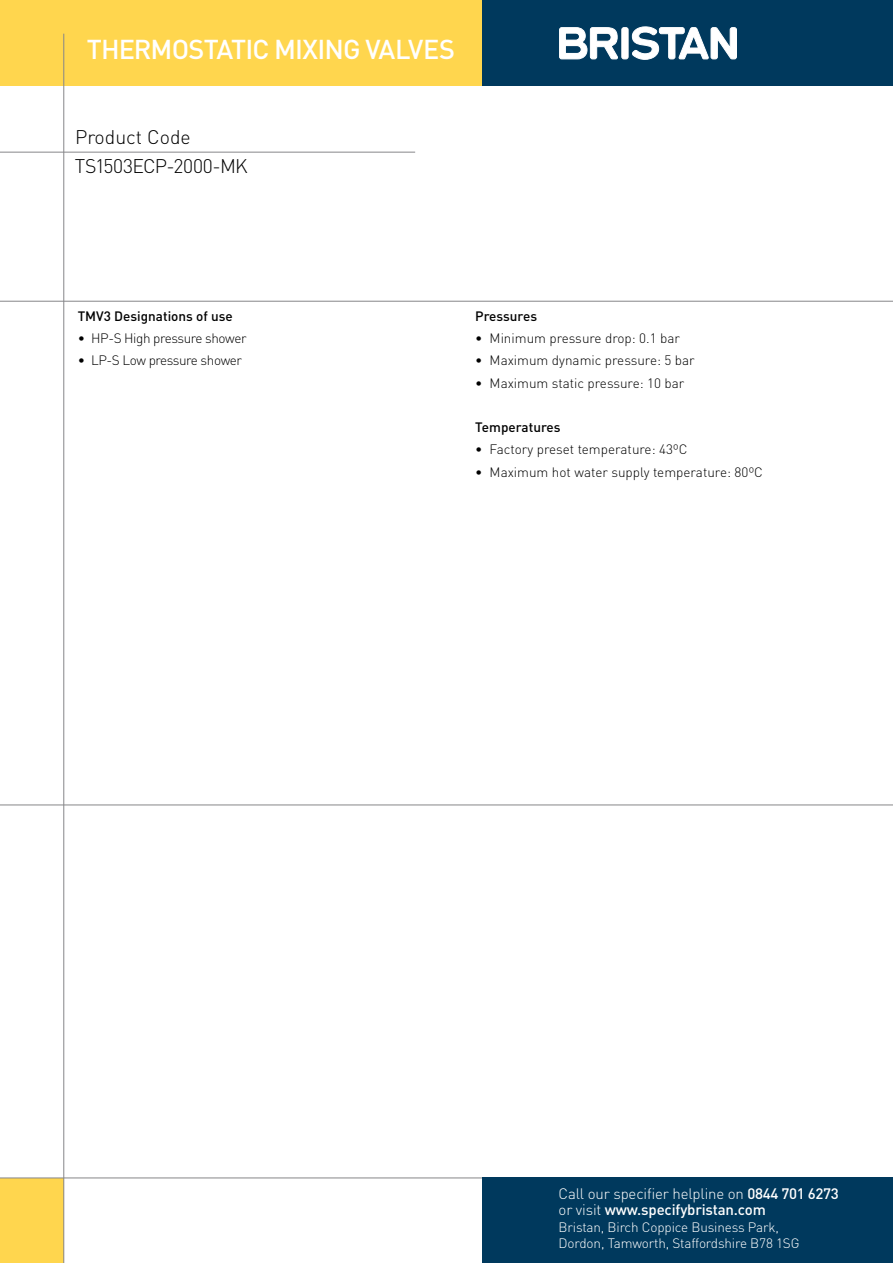
<style>
.page{position:relative;width:893px;height:1263px;background:#fff}
.page>*{position:absolute;margin:0;border:0;box-sizing:border-box;transform-origin:0 0}
.t1{font:500 27px "DIN";letter-spacing:-.035em;color:#fff}
.t2{font:300 19.5px "DIN";letter-spacing:-.01em;color:#000}
.t3{font:300 15px/16.5px "DIN";letter-spacing:-.01em;color:#fff}
.t4{font:300 13.5px "DIN";color:#000}
.t5{font:300 13.5px/16.5px "DIN";letter-spacing:-.01em;color:#fff}
.t6{font:300 13.5px "DIN";letter-spacing:-.03em;color:#000}
.t7{font:500 13.5px "DIN";color:#000}
.s1{font-weight:500}
</style>
<div class="page">
<div style="left:0;top:1178px;width:64px;height:85px;background:#ffd64e"></div>
<div style="left:0;top:0;width:893px;height:85px;background:#ffd64e"></div>
<hr style="left:0;top:805px;width:893px;height:1px;background:#868689">
<hr style="left:0;top:1178px;width:893px;height:1px;background:#868689">
<hr style="left:0;top:301px;width:893px;height:1px;background:#868689">
<hr style="left:64px;top:34px;width:1px;height:1229px;background:#868689">
<div style="left:482px;top:0;width:411px;height:85px;background:#00395d"></div>
<div style="left:622px;top:28px;width:6px;height:31px;background:#fff;border-radius:2px"></div>
<div style="left:622px;top:27px;width:6px;height:32px;border:1px solid #fff;border-radius:2px"></div>
<svg style="left:559px;top:27px;width:59px;height:32px"></svg>
<svg style="left:632px;top:27px;width:105px;height:33px"></svg>
<div style="left:482px;top:1178px;width:411px;height:85px;background:#00395d"></div>
<hr style="left:0;top:152px;width:415px;height:1px;background:#868689">
<h1 class="t1" style="left:87px;top:32px;width:370px">THERMOSTATIC MIXING VALVES</h1>
<h2 class="t2" style="left:75px;top:125px;width:117px">Product Code</h2>
<h2 class="t2" style="left:75px;top:154px;width:174px">TS1503ECP-2000-MK</h2>
<p class="t7" style="left:78px;top:307px;width:157px">TMV3 Designations of use</p>
<p class="t6" style="left:78px;top:330px;width:170px">• HP-S High pressure shower</p>
<p class="t6" style="left:78px;top:352px;width:166px">• LP-S Low pressure shower</p>
<p class="t7" style="left:475px;top:307px;width:63px">Pressures</p>
<p class="t4" style="left:475px;top:330px;width:206px">• Minimum pressure drop: 0.1 bar</p>
<p class="t4" style="left:475px;top:352px;width:221px">• Maximum dynamic pressure: 5 bar</p>
<p class="t4" style="left:475px;top:374px;width:211px">• Maximum static pressure: 10 bar</p>
<p class="t7" style="left:475px;top:419px;width:87px">Temperatures</p>
<p class="t4" style="left:475px;top:441px;width:214px">• Factory preset temperature: 43ºC</p>
<p class="t4" style="left:475px;top:463px;width:289px">• Maximum hot water supply temperature: 80ºC</p>
<p class="t3" style="left:559px;top:1185px;width:282px">Call our specifier helpline on <span class="s1">0844 701 6273 </span>or visit <span class="s1">www.specifybristan.com</span></p>
<p class="t5" style="left:559px;top:1218px;width:242px">Bristan, Birch Coppice Business Park,<br>Dordon, Tamworth, Staffordshire B78 1SG</p>
</div>
